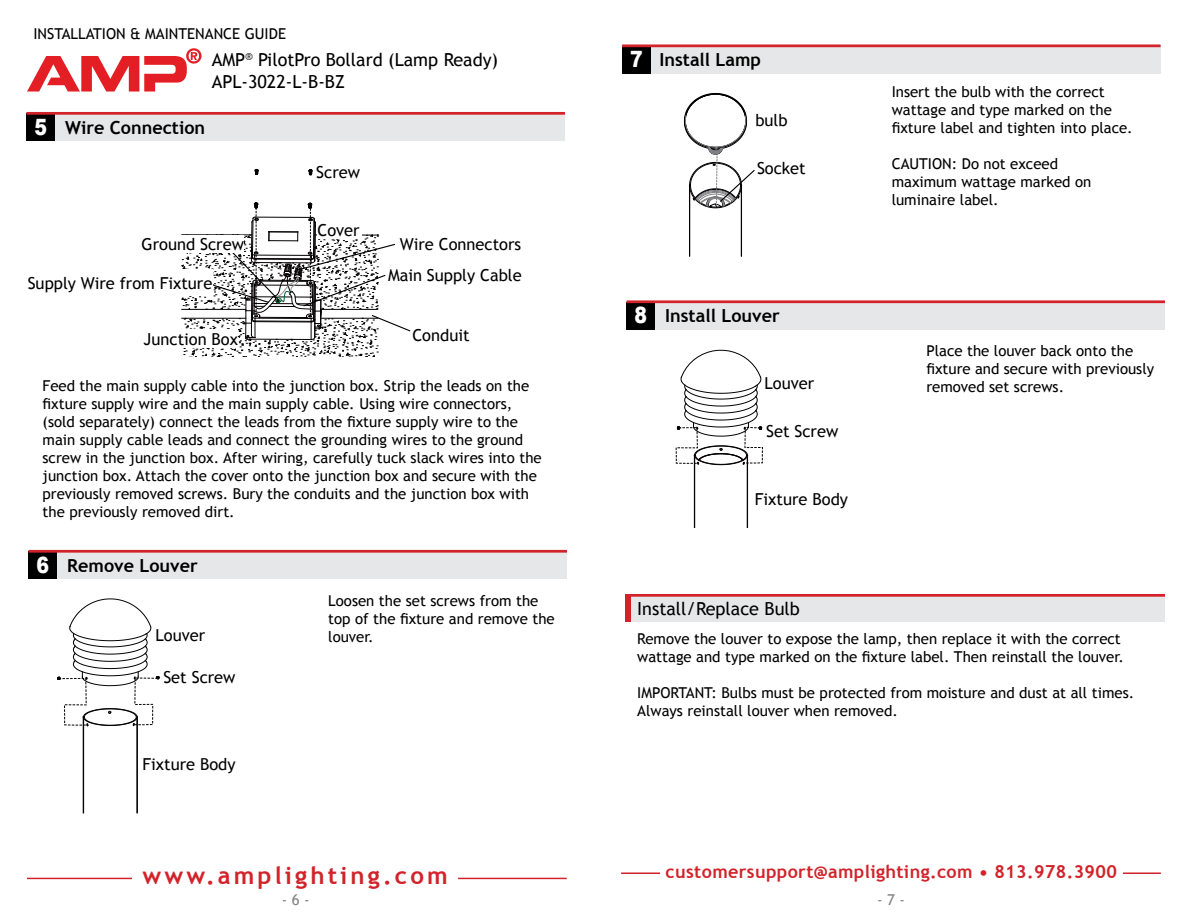
<style>
.page{position:relative;width:1188px;height:918px;background:#fff}
.page>*{position:absolute;margin:0;border:0;box-sizing:border-box;transform-origin:0 0}
.t1{font:700 24px "Trebuchet MS";letter-spacing:.13em;color:#d2232a}
.t2{font:18px/22.5px "Trebuchet MS";color:#000}
.t3{font:700 18px "Trebuchet MS";color:#000}
.t4{font:700 18px "Trebuchet MS";letter-spacing:.02em;color:#d2232a}
.t5{font:16.5px "Trebuchet MS";color:#000}
.t6{font:15px/18px "Trebuchet MS";color:#000}
.t7{font:15px "Trebuchet MS";color:#808184}
.s1{font-family:"Arial";font-weight:900;font-size:22.5px;color:#fff}
</style>
<div class="page">
<div style="left:32px;top:113px;width:533px;height:28px;background:#e6e7e8"></div>
<div style="left:26px;top:113px;width:29px;height:28px;background:#000"></div>
<div style="left:26px;top:112px;width:539px;height:3px;border:1px solid #d2232a"></div>
<svg style="left:254px;top:169px;width:5px;height:6px"></svg>
<svg style="left:308px;top:169px;width:5px;height:6px"></svg>
<svg style="left:181px;top:202px;width:230px;height:155px"></svg>
<div style="left:318px;top:222px;width:44px;height:17px;background:#fff"></div>
<svg style="left:57px;top:598px;width:103px;height:215px"></svg>
<div style="left:34px;top:551px;width:533px;height:28px;background:#e6e7e8"></div>
<div style="left:28px;top:551px;width:29px;height:28px;background:#000"></div>
<div style="left:28px;top:550px;width:539px;height:3px;border:1px solid #d2232a"></div>
<div style="left:156px;top:627px;width:52px;height:16px;background:#fff"></div>
<div style="left:143px;top:754px;width:96px;height:20px;background:#fff"></div>
<div style="left:627px;top:46px;width:534px;height:28px;background:#e6e7e8"></div>
<div style="left:622px;top:46px;width:28px;height:28px;background:#000"></div>
<div style="left:622px;top:44px;width:539px;height:3px;border:1px solid #d2232a"></div>
<svg style="left:684px;top:93px;width:71px;height:163px"></svg>
<div style="left:630px;top:594px;width:535px;height:28px;background:#e6e7e8"></div>
<div style="left:625px;top:594px;width:5px;height:28px;background:#d2232a"></div>
<div style="left:626px;top:594px;width:539px;height:3px;border:1px solid #d2232a"></div>
<svg style="left:676px;top:350px;width:87px;height:177px"></svg>
<div style="left:632px;top:302px;width:533px;height:27px;background:#e6e7e8"></div>
<div style="left:627px;top:302px;width:28px;height:27px;background:#000"></div>
<div style="left:626px;top:300px;width:539px;height:3px;border:1px solid #d2232a"></div>
<div style="left:755px;top:489px;width:97px;height:20px;background:#fff"></div>
<svg style="left:27px;top:48px;width:174px;height:44px"></svg>
<hr style="left:27px;top:878px;width:540px;height:1px;background:#d2232a">
<div style="left:133px;top:867px;width:325px;height:17px;background:#fff"></div>
<hr style="left:621px;top:872px;width:540px;height:2px;background:#d2232a">
<div style="left:660px;top:865px;width:463px;height:13px;background:#fff"></div>
<p class="t6" style="left:33px;top:25px;width:254px">INSTALLATION &amp; MAINTENANCE GUIDE</p>
<p class="t2" style="left:212px;top:49px;width:288px">AMP<sup>®</sup> PilotPro Bollard (Lamp Ready)<br>APL-3022-L-B-BZ</p>
<p class="t3" style="left:34px;top:116px;width:172px"><span class="s1">5</span> Wire Connection</p>
<p class="t5" style="left:142px;top:235px;width:104px">Ground Screw</p>
<p class="t5" style="left:316px;top:163px;width:45px">Screw</p>
<p class="t5" style="left:318px;top:221px;width:44px">Cover</p>
<p class="t5" style="left:400px;top:234px;width:123px">Wire Connectors</p>
<p class="t5" style="left:28px;top:273px;width:186px">Supply Wire from Fixture</p>
<p class="t5" style="left:388px;top:266px;width:135px">Main Supply Cable</p>
<p class="t5" style="left:144px;top:329px;width:96px">Junction Box</p>
<p class="t5" style="left:412px;top:325px;width:59px">Conduit</p>
<p class="t6" style="left:43px;top:377px;width:501px">Feed the main supply cable into the junction box. Strip the leads on the fixture supply wire and the main supply cable. Using wire connectors, (sold separately) connect the leads from the fixture supply wire to the main supply cable leads and connect the grounding wires to the ground screw in the junction box. After wiring, carefully tuck slack wires into the junction box. Attach the cover onto the junction box and secure with the previously removed screws. Bury the conduits and the junction box with the previously removed dirt.</p>
<p class="t3" style="left:36px;top:554px;width:163px"><span class="s1">6</span> Remove Louver</p>
<p class="t5" style="left:156px;top:626px;width:51px">Louver</p>
<p class="t5" style="left:163px;top:668px;width:74px">Set Screw</p>
<p class="t5" style="left:143px;top:754px;width:95px">Fixture Body</p>
<p class="t6" style="left:328px;top:592px;width:228px">Loosen the set screws from the top of the fixture and remove the louver.</p>
<p class="t3" style="left:630px;top:49px;width:133px"><span class="s1">7</span> Install Lamp</p>
<p class="t5" style="left:755px;top:110px;width:34px">bulb</p>
<p class="t5" style="left:757px;top:158px;width:50px">Socket</p>
<p class="t3" style="left:634px;top:305px;width:147px"><span class="s1">8</span> Install Louver</p>
<p class="t5" style="left:765px;top:374px;width:51px">Louver</p>
<p class="t5" style="left:766px;top:422px;width:74px">Set Screw</p>
<p class="t5" style="left:755px;top:490px;width:95px">Fixture Body</p>
<p class="t6" style="left:892px;top:83px;width:243px">Insert the bulb with the correct wattage and type marked on the fixture label and tighten into place.</p>
<p class="t6" style="left:892px;top:155px;width:201px">CAUTION: Do not exceed maximum wattage marked on luminaire label.</p>
<p class="t6" style="left:926px;top:342px;width:229px">Place the louver back onto the fixture and secure with previously removed set screws.</p>
<p class="t2" style="left:637px;top:598px;width:164px">Install/Replace Bulb</p>
<p class="t6" style="left:637px;top:630px;width:488px">Remove the louver to expose the lamp, then replace it with the correct wattage and type marked on the fixture label. Then reinstall the louver.</p>
<p class="t6" style="left:637px;top:684px;width:499px">IMPORTANT: Bulbs must be protected from moisture and dust at all times.<br>Always reinstall louver when removed.</p>
<h1 class="t1" style="left:143px;top:861px;width:307px">www.amplighting.com</h1>
<p class="t4" style="left:666px;top:861px;width:453px">customersupport@amplighting.com • 813.978.3900</p>
<p class="t7" style="left:282px;top:891px;width:29px">- 6 -</p>
<p class="t7" style="left:877px;top:891px;width:29px">- 7 -</p>
</div>
